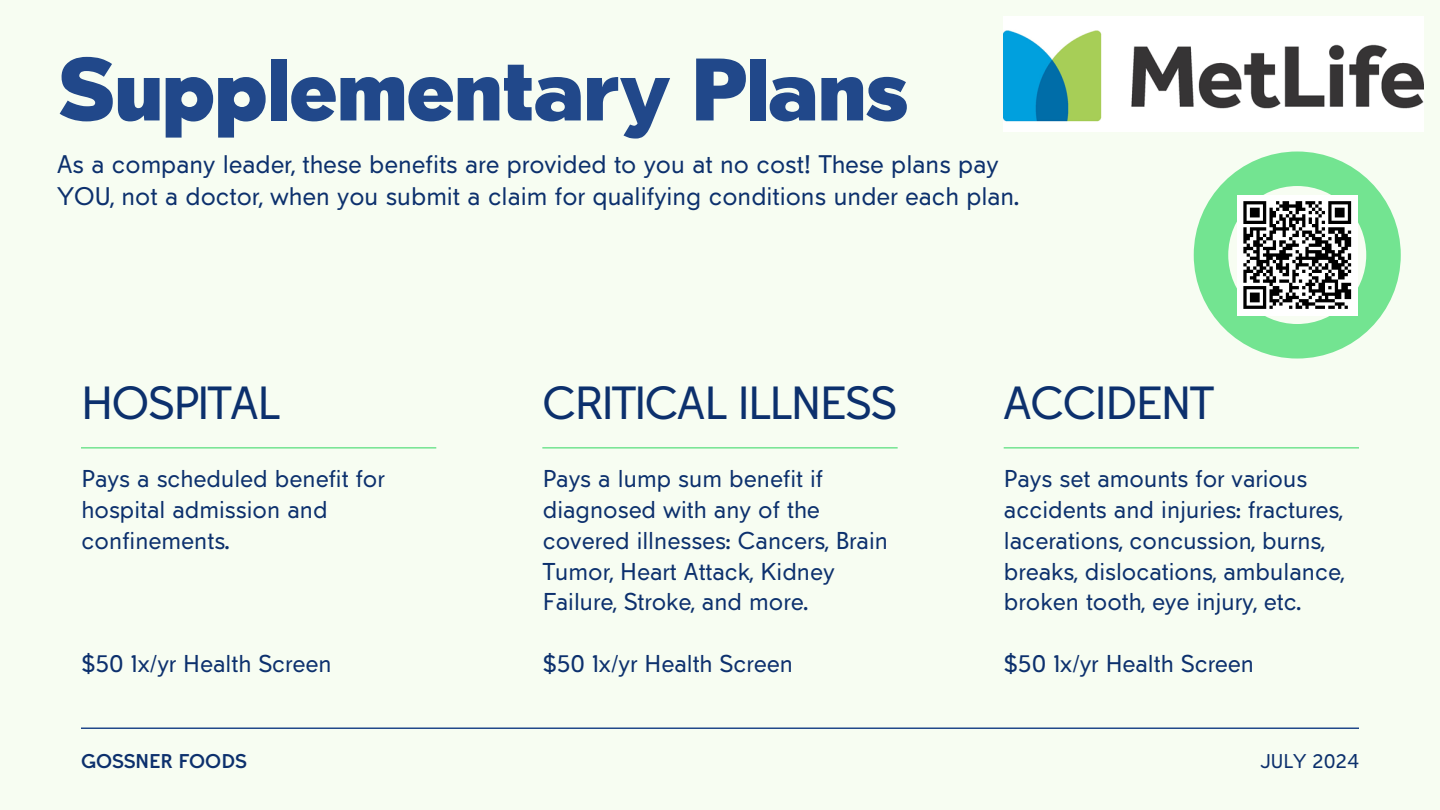
<style>
.page{position:relative;width:1440px;height:810px;background:#f7fdf2}
.page>*{position:absolute;margin:0;border:0;box-sizing:border-box;transform-origin:0 0}
.t1{font:900 80px "Tabarra Pro";color:#21488a}
.t2{font:42px "Tabarra Pro";letter-spacing:-.03em;color:#0c306d}
.t3{font:23px/31.5px "Tabarra Pro";color:#0c306d}
.t4{font:22px/30.8px "Tabarra Pro";color:#0c306d}
.t5{font:700 18px "Tabarra Pro";color:#0c306d}
.t6{font:18px "Tabarra Pro";color:#0c306d}
</style>
<div class="page">
<hr style="left:81px;top:447px;width:355px;height:2px;background:#73e491">
<hr style="left:542px;top:447px;width:356px;height:2px;background:#73e491">
<hr style="left:1004px;top:447px;width:355px;height:2px;background:#73e491">
<hr style="left:81px;top:728px;width:1278px;height:1px;background:#21488a">
<img style="left:1003px;top:16px;width:421px;height:116px">
<svg style="left:1194px;top:152px;width:207px;height:207px"></svg>
<h1 class="t1" style="left:57px;top:59px;width:852px">Supplementary Plans</h1>
<h3 class="t3" style="left:57px;top:151px;width:964px">As a company leader, these benefits are provided to you at no cost! These plans pay<br>YOU, not a doctor, when you submit a claim for qualifying conditions under each plan.</h3>
<h2 class="t2" style="left:81px;top:386px;width:201px">HOSPITAL</h2>
<h3 class="t2" style="left:542px;top:386px;width:356px">CRITICAL ILLNESS</h3>
<h3 class="t2" style="left:1003px;top:386px;width:212px">ACCIDENT</h3>
<p class="t4" style="left:82px;top:466px;width:305px">Pays a scheduled benefit for hospital admission and confinements.</p>
<h3 class="t4" style="left:82px;top:651px;width:252px">$50 1x/yr Health Screen</h3>
<h3 class="t5" style="left:81px;top:754px;width:167px">GOSSNER FOODS</h3>
<p class="t4" style="left:543px;top:466px;width:347px">Pays a lump sum benefit if diagnosed with any of the covered illnesses: Cancers, Brain<br>Tumor, Heart Attack, Kidney<br>Failure, Stroke, and more.</p>
<p class="t4" style="left:543px;top:651px;width:252px">$50 1x/yr Health Screen</p>
<h2 class="t4" style="left:1004px;top:466px;width:342px">Pays set amounts for various accidents and injuries: fractures, lacerations, concussion, burns, breaks, dislocations, ambulance, broken tooth, eye injury, etc.</h2>
<h2 class="t4" style="left:1004px;top:651px;width:252px">$50 1x/yr Health Screen</h2>
<h3 class="t6" style="left:1260px;top:754px;width:100px">JULY 2024</h3>
</div>
